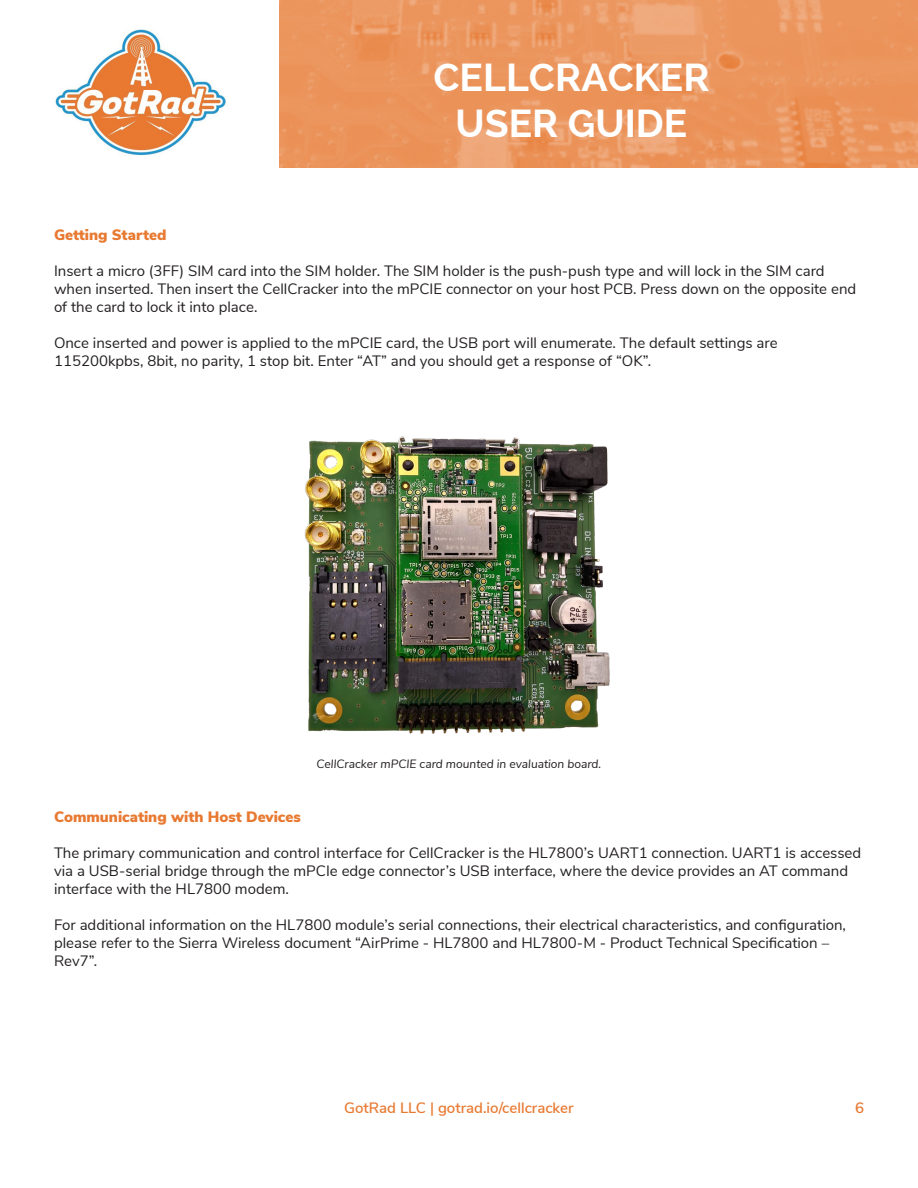
<style>
.page{position:relative;width:918px;height:1188px;background:#fff}
.page>*{position:absolute;margin:0;border:0;box-sizing:border-box;transform-origin:0 0}
.t1{font:700 39px/46.8px "Raleway";color:#fff;text-align:center}
.body{font:15px/18px "Nunito Sans";color:#231f20}
.t2{font:900 15px "Nunito Sans";color:#e87931}
.t3{font:600 15px "Nunito Sans";color:#e87931}
.t4{font:italic 12px "Nunito Sans";color:#231f20}
</style>
<div class="page">
<svg style="left:279px;top:0;width:639px;height:168px;background:#eb965f"></svg>
<img style="left:55px;top:29px;width:171px;height:127px">
<img style="left:304px;top:436px;width:306px;height:298px">
<h1 class="t1" style="left:433px;top:54px;width:278px">CELLCRACKER<br>USER GUIDE</h1>
<p class="t2" style="left:54px;top:224px;width:114px">Getting Started</p>
<p class="body" style="left:54px;top:261px;width:804px">Insert a micro (3FF) SIM card into the SIM holder. The SIM holder is the push-push type and will lock in the SIM card when inserted. Then insert the CellCracker into the mPCIE connector on your host PCB. Press down on the opposite end of the card to lock it into place.</p>
<p class="body" style="left:54px;top:333px;width:725px">Once inserted and power is applied to the mPCIE card, the USB port will enumerate. The default settings are<br>115200kpbs, 8bit, no parity, 1 stop bit. Enter “AT” and you should get a response of “OK”.</p>
<p class="t4" style="left:317px;top:755px;width:286px">CellCracker mPCIE card mounted in evaluation board.</p>
<p class="t2" style="left:54px;top:805px;width:248px">Communicating with Host Devices</p>
<p class="body" style="left:54px;top:842px;width:809px">The primary communication and control interface for CellCracker is the HL7800’s UART1 connection. UART1 is accessed via a USB-serial bridge through the mPCIe edge connector’s USB interface, where the device provides an AT command interface with the HL7800 modem.</p>
<p class="body" style="left:54px;top:914px;width:794px">For additional information on the HL7800 module’s serial connections, their electrical characteristics, and configuration, please refer to the Sierra Wireless document “AirPrime - HL7800 and HL7800-M - Product Technical Specification –<br>Rev7”.</p>
<p class="t3" style="left:344px;top:1097px;width:231px">GotRad LLC | gotrad.io/cellcracker</p>
<p class="t3" style="left:855px;top:1097px;width:10px">6</p>
</div>
